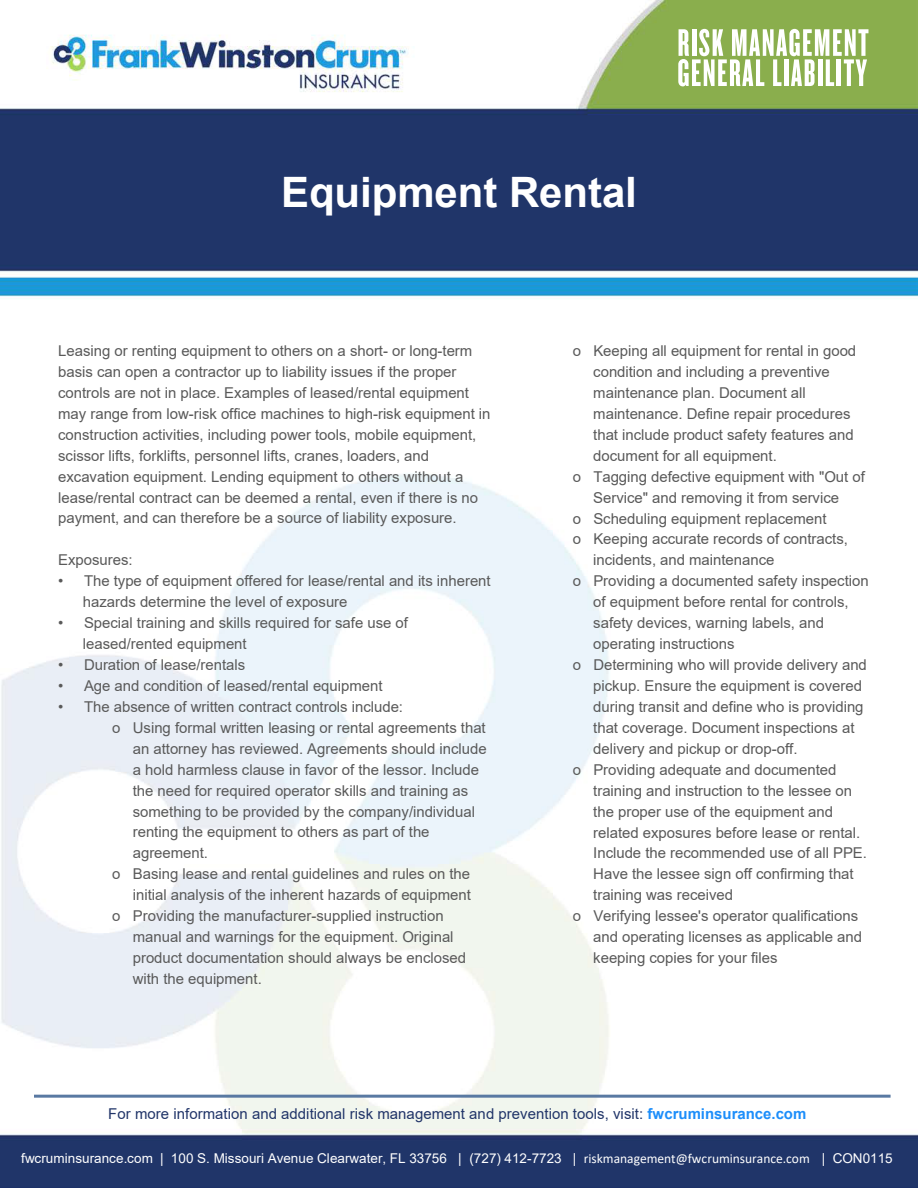
<style>
.page{position:relative;width:918px;height:1188px;background:#fff}
.page>*{position:absolute;margin:0;border:0;box-sizing:border-box;transform-origin:0 0}
.t1{font:700 42px "Arial";color:#fff}
.t2{font:15px/21px "Arial";color:#595959}
.t3{font:15px "Arial";letter-spacing:.005em;color:#213569}
.t4{font:13.5px "Arial";letter-spacing:.005em;color:#fff}
.s1{font-weight:700;color:#1d8efa}
.s2{font-family:"Calibri"}
</style>
<div class="page">
<img style="left:0;top:0;width:918px;height:1188px">
<hr style="left:34px;top:1095px;width:857px;height:3px;background:#5979a2">
<div style="left:657px;top:22px;width:234px;height:71px;background:#8aae4d"></div>
<svg style="left:678px;top:29px;width:190px;height:57px"></svg>
<h1 class="t1" style="left:281px;top:163px;width:357px">Equipment Rental</h1>
<p class="t2" style="left:58px;top:340px;width:434px">Leasing or renting equipment to others on a short- or long-term basis can open a contractor up to liability issues if the proper controls are not in place. Examples of leased/rental equipment may range from low-risk office machines to high-risk equipment in construction activities, including power tools, mobile equipment, scissor lifts, forklifts, personnel lifts, cranes, loaders, and excavation equipment. Lending equipment to others without a lease/rental contract can be deemed a rental, even if there is no payment, and can therefore be a source of liability exposure.</p>
<p class="t2" style="left:58px;top:549px;width:76px">Exposures:</p>
<p class="t2" style="left:83px;top:570px;width:409px;text-indent:-25px">• The type of equipment offered for lease/rental and its inherent hazards determine the level of exposure</p>
<p class="t2" style="left:83px;top:612px;width:327px;text-indent:-25px">• Special training and skills required for safe use of leased/rented equipment</p>
<p class="t2" style="left:58px;top:654px;width:189px">• Duration of lease/rentals</p>
<p class="t2" style="left:58px;top:675px;width:326px">• Age and condition of leased/rental equipment</p>
<p class="t2" style="left:58px;top:696px;width:346px">• The absence of written contract controls include:</p>
<p class="t2" style="left:112px;top:717px;width:375px">o Using formal written leasing or rental agreements that</p>
<p class="t2" style="left:133px;top:738px;width:355px">an attorney has reviewed. Agreements should include</p>
<p class="t2" style="left:133px;top:759px;width:348px">a hold harmless clause in favor of the lessor. Include</p>
<p class="t2" style="left:133px;top:780px;width:337px">the need for required operator skills and training as</p>
<p class="t2" style="left:133px;top:801px;width:344px">something to be provided by the company/individual</p>
<p class="t2" style="left:133px;top:822px;width:298px">renting the equipment to others as part of the</p>
<p class="t2" style="left:133px;top:843px;width:77px">agreement.</p>
<p class="t2" style="left:112px;top:863px;width:359px">o Basing lease and rental guidelines and rules on the</p>
<p class="t2" style="left:133px;top:884px;width:340px">initial analysis of the inherent hazards of equipment</p>
<p class="t2" style="left:112px;top:905px;width:333px">o Providing the manufacturer-supplied instruction</p>
<p class="t2" style="left:133px;top:926px;width:322px">manual and warnings for the equipment. Original</p>
<p class="t2" style="left:133px;top:947px;width:335px">product documentation should always be enclosed</p>
<p class="t2" style="left:133px;top:968px;width:131px">with the equipment.</p>
<p class="t2" style="left:573px;top:340px;width:285px">o Keeping all equipment for rental in good</p>
<p class="t2" style="left:593px;top:361px;width:238px">condition and including a preventive</p>
<p class="t2" style="left:593px;top:382px;width:214px">maintenance plan. Document all</p>
<p class="t2" style="left:593px;top:403px;width:259px">maintenance. Define repair procedures</p>
<p class="t2" style="left:593px;top:424px;width:262px">that include product safety features and</p>
<p class="t2" style="left:593px;top:445px;width:185px">document for all equipment.</p>
<p class="t2" style="left:573px;top:466px;width:294px">o Tagging defective equipment with "Out of</p>
<p class="t2" style="left:593px;top:487px;width:247px">Service" and removing it from service</p>
<p class="t2" style="left:573px;top:508px;width:255px">o Scheduling equipment replacement</p>
<p class="t2" style="left:573px;top:529px;width:277px">o Keeping accurate records of contracts,</p>
<p class="t2" style="left:593px;top:550px;width:183px">incidents, and maintenance</p>
<p class="t2" style="left:573px;top:570px;width:298px">o Providing a documented safety inspection</p>
<p class="t2" style="left:593px;top:591px;width:257px">of equipment before rental for controls,</p>
<p class="t2" style="left:593px;top:612px;width:232px">safety devices, warning labels, and</p>
<p class="t2" style="left:593px;top:633px;width:143px">operating instructions</p>
<p class="t2" style="left:573px;top:654px;width:296px">o Determining who will provide delivery and</p>
<p class="t2" style="left:593px;top:675px;width:270px">pickup. Ensure the equipment is covered</p>
<p class="t2" style="left:593px;top:696px;width:272px">during transit and define who is providing</p>
<p class="t2" style="left:593px;top:717px;width:263px">that coverage. Document inspections at</p>
<p class="t2" style="left:593px;top:738px;width:206px">delivery and pickup or drop-off.</p>
<p class="t2" style="left:573px;top:759px;width:265px">o Providing adequate and documented</p>
<p class="t2" style="left:593px;top:780px;width:260px">training and instruction to the lessee on</p>
<p class="t2" style="left:593px;top:801px;width:241px">the proper use of the equipment and</p>
<p class="t2" style="left:593px;top:822px;width:269px">related exposures before lease or rental.</p>
<p class="t2" style="left:593px;top:843px;width:275px">Include the recommended use of all PPE.</p>
<p class="t2" style="left:593px;top:864px;width:262px">Have the lessee sign off confirming that</p>
<p class="t2" style="left:593px;top:884px;width:141px">training was received</p>
<p class="t2" style="left:573px;top:905px;width:287px">o Verifying lessee's operator qualifications</p>
<p class="t2" style="left:593px;top:926px;width:270px">and operating licenses as applicable and</p>
<p class="t2" style="left:593px;top:947px;width:186px">keeping copies for your files</p>
<p class="t3" style="left:108px;top:1103px;width:700px">For more information and additional risk management and prevention tools, visit: <span class="s1">fwcruminsurance.com</span></p>
<p class="t4" style="left:21px;top:1148px;width:873px">fwcruminsurance.com | 100 S. Missouri Avenue Clearwater, FL 33756 | (727) 412-7723 | <span class="s2">riskmanagement@fwcruminsurance.com</span> | CON0115</p>
</div>
